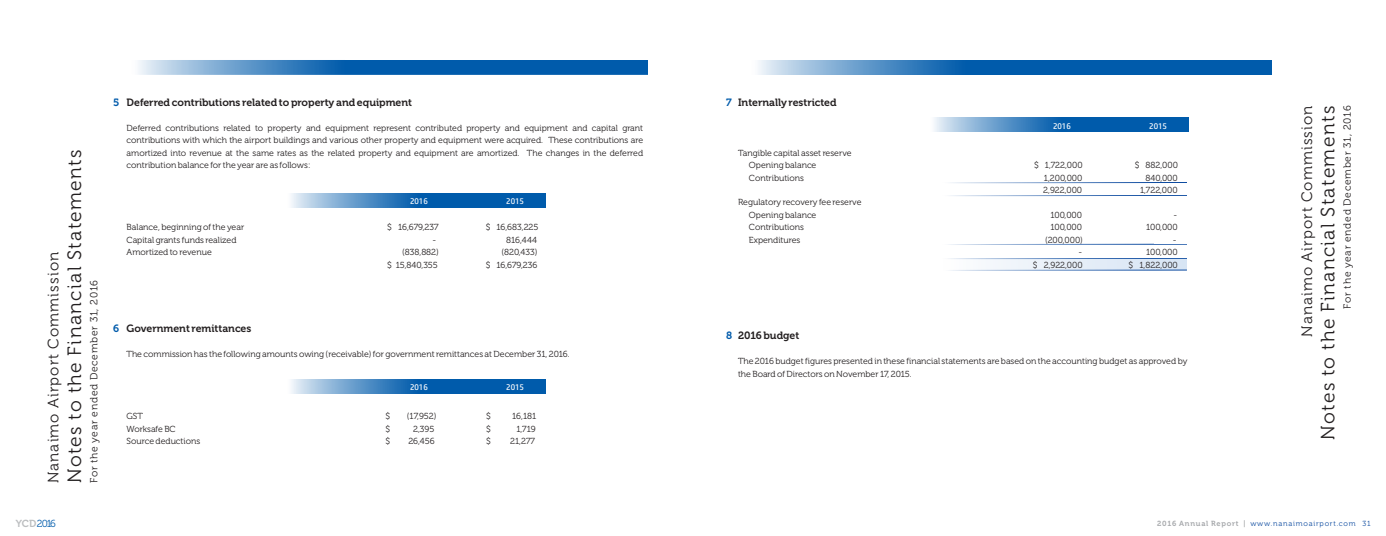
<style>
.page{position:relative;width:1386px;height:536px;background:#fff}
.page>*{position:absolute;margin:0;border:0;box-sizing:border-box;transform-origin:0 0}
.t1{font:19.25px "Museo 300";letter-spacing:.07em;color:#231f20}
.t2{font:15.05px "Museo 300";letter-spacing:.07em;color:#231f20}
.t3{font:10.5px "Museo 700";color:#231f20}
.t4{font:10.5px "Museo 700";color:#005bab}
.t5{font:700 10.5px "Museo 700";color:#005bab}
.t6{font:10.33px "Museo 300";letter-spacing:.07em;color:#231f20}
.t7{font:10.15px "Museo 300";color:#005bab}
.t8{font:8.75px/12.4px "Museo 300";color:#231f20}
.t9{font:8.31px "HP Simplified";color:#fff}
.t10{font:7.35px "Museo 300";letter-spacing:.11em;color:#0d4ba0}
.s1{font-family:"Museo 700";font-weight:700;color:#bcbec0}
.s2{font-family:"Museo 700";color:#a7a9ac}
.s3{color:#808285}
</style>
<div class="page">
<svg style="left:138px;top:60px;width:510px;height:15px;background:#2d78b9"></svg>
<svg style="left:291px;top:193px;width:255px;height:15px;background:#367dbc"></svg>
<svg style="left:291px;top:379px;width:255px;height:14px;background:#367dbc"></svg>
<svg style="left:758px;top:60px;width:514px;height:15px;background:#2b76b9"></svg>
<svg style="left:934px;top:117px;width:255px;height:15px;background:#367dbc"></svg>
<svg style="left:963px;top:259px;width:224px;height:10px;fill:#e6eef8"></svg>
<svg style="left:949px;top:258px;width:238px;height:1px"></svg>
<svg style="left:950px;top:269px;width:237px;height:2px"></svg>
<svg style="left:949px;top:243px;width:238px;height:2px"></svg>
<svg style="left:950px;top:195px;width:237px;height:1px"></svg>
<svg style="left:951px;top:182px;width:236px;height:1px"></svg>
<h1 class="t1" style="left:67px;top:483px;width:335px;rotate:-90deg">Notes to the Financial Statements</h1>
<h2 class="t2" style="left:47px;top:483px;width:232px;rotate:-90deg">Nanaimo Airport Commission</h2>
<p class="t6" style="left:90px;top:483px;width:205px;rotate:-90deg">For the year ended December 31, 2016</p>
<p class="t5" style="left:113px;top:98px;width:8px">5</p>
<p class="t3" style="left:127px;top:98px;width:287px">Deferred contributions related to property and equipment</p>
<p class="t8" style="left:127px;top:122px;width:518px;text-align:justify">Deferred contributions related to property and equipment represent contributed property and equipment and capital grant contributions with which the airport buildings and various other property and equipment were acquired. These contributions are amortized into revenue at the same rates as the related property and equipment are amortized. The changes in the deferred contribution balance for the year are as follows:</p>
<p class="t9" style="left:410px;top:197px;width:19px">2016</p>
<p class="t9" style="left:506px;top:197px;width:19px">2015</p>
<p class="t8" style="left:127px;top:222px;width:119px">Balance, beginning of the year</p>
<p class="t8" style="left:387px;top:222px;width:53px">$ 16,679,237</p>
<p class="t8" style="left:486px;top:222px;width:54px">$ 16,683,225</p>
<p class="t8" style="left:127px;top:234px;width:111px">Capital grants funds realized</p>
<p class="t8" style="left:433px;top:234px;width:5px">-</p>
<p class="t8" style="left:506px;top:234px;width:32px">816,444</p>
<p class="t8" style="left:127px;top:247px;width:87px">Amortized to revenue</p>
<p class="t8" style="left:402px;top:247px;width:38px">(838,882)</p>
<p class="t8" style="left:501px;top:247px;width:38px">(820,433)</p>
<p class="t8" style="left:387px;top:259px;width:52px">$ 15,840,355</p>
<p class="t8" style="left:486px;top:259px;width:53px">$ 16,679,236</p>
<p class="t4" style="left:113px;top:323px;width:8px">6</p>
<p class="t3" style="left:127px;top:323px;width:126px">Government remittances</p>
<p class="t8" style="left:127px;top:348px;width:445px">The commission has the following amounts owing (receivable) for government remittances at December 31, 2016.</p>
<p class="t9" style="left:410px;top:383px;width:19px">2016</p>
<p class="t9" style="left:506px;top:383px;width:19px">2015</p>
<p class="t8" style="left:127px;top:410px;width:18px">GST</p>
<p class="t8" style="left:386px;top:410px;width:6px">$</p>
<p class="t8" style="left:407px;top:410px;width:31px">(17,952)</p>
<p class="t8" style="left:486px;top:410px;width:6px">$</p>
<p class="t8" style="left:512px;top:410px;width:26px">16,181</p>
<p class="t8" style="left:127px;top:423px;width:51px">Worksafe BC</p>
<p class="t8" style="left:386px;top:423px;width:6px">$</p>
<p class="t8" style="left:413px;top:423px;width:23px">2,395</p>
<p class="t8" style="left:486px;top:423px;width:6px">$</p>
<p class="t8" style="left:516px;top:423px;width:21px">1,719</p>
<p class="t8" style="left:127px;top:435px;width:75px">Source deductions</p>
<p class="t8" style="left:386px;top:435px;width:6px">$</p>
<p class="t8" style="left:408px;top:435px;width:28px">26,456</p>
<p class="t8" style="left:486px;top:435px;width:6px">$</p>
<p class="t8" style="left:510px;top:435px;width:26px">21,277</p>
<p class="t7" style="left:16px;top:519px;width:42px"><span class="s1">YCD</span>2016</p>
<p class="t4" style="left:726px;top:98px;width:7px">7</p>
<p class="t3" style="left:738px;top:98px;width:100px">Internally restricted</p>
<p class="t9" style="left:1053px;top:122px;width:19px">2016</p>
<p class="t9" style="left:1149px;top:122px;width:19px">2015</p>
<p class="t8" style="left:749px;top:147px;width:104px;text-indent:-11px">Tangible capital asset reserve<br>Opening balance</p>
<p class="t8" style="left:1034px;top:160px;width:50px">$ 1,722,000</p>
<p class="t8" style="left:1135px;top:160px;width:45px">$ 882,000</p>
<p class="t8" style="left:749px;top:172px;width:57px">Contributions</p>
<p class="t8" style="left:1044px;top:172px;width:40px">1,200,000</p>
<p class="t8" style="left:1145px;top:172px;width:34px">840,000</p>
<p class="t8" style="left:1043px;top:184px;width:41px">2,922,000</p>
<p class="t8" style="left:1140px;top:184px;width:39px">1,722,000</p>
<p class="t8" style="left:749px;top:197px;width:114px;text-indent:-11px">Regulatory recovery fee reserve<br>Opening balance</p>
<p class="t8" style="left:1050px;top:209px;width:33px">100,000</p>
<p class="t8" style="left:1173px;top:209px;width:5px">-</p>
<p class="t8" style="left:749px;top:222px;width:57px">Contributions</p>
<p class="t8" style="left:1050px;top:222px;width:33px">100,000</p>
<p class="t8" style="left:1146px;top:222px;width:33px">100,000</p>
<p class="t8" style="left:749px;top:234px;width:53px">Expenditures</p>
<p class="t8" style="left:1045px;top:234px;width:39px">(200,000)</p>
<p class="t8" style="left:1173px;top:234px;width:5px">-</p>
<p class="t8" style="left:1078px;top:247px;width:5px">-</p>
<p class="t8" style="left:1146px;top:247px;width:33px">100,000</p>
<p class="t8" style="left:1033px;top:259px;width:51px">$ 2,922,000</p>
<p class="t8" style="left:1129px;top:259px;width:51px">$ 1,822,000</p>
<p class="t3" style="left:738px;top:331px;width:63px">2016 budget</p>
<p class="t8" style="left:738px;top:356px;width:451px">The 2016 budget figures presented in these financial statements are based on the accounting budget as approved by the Board of Directors on November 17, 2015.</p>
<p class="t4" style="left:726px;top:331px;width:8px">8</p>
<h2 class="t2" style="left:1301px;top:336px;width:232px;rotate:-90deg">Nanaimo Airport Commission</h2>
<p class="t6" style="left:1343px;top:308px;width:205px;rotate:-90deg">For the year ended December 31, 2016</p>
<h1 class="t1" style="left:1320px;top:439px;width:335px;rotate:-90deg">Notes to the Financial Statements</h1>
<p class="t10" style="left:1157px;top:520px;width:215px"><span class="s2">2016 Annual Report</span> <span class="s3">|</span> www.nanaimoairport.com 31</p>
</div>
